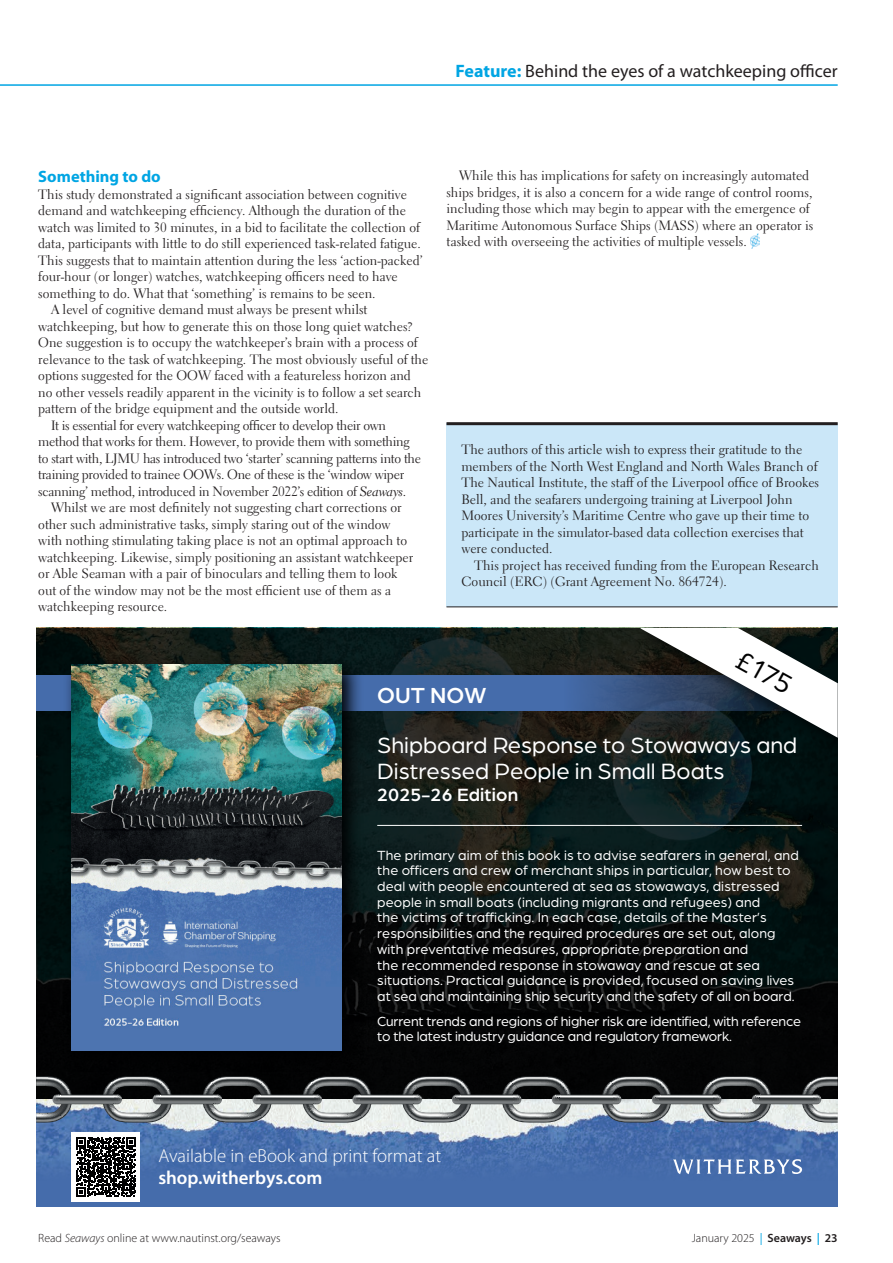
<style>
.page{position:relative;width:893px;height:1263px;background:#fff}
.page>*{position:absolute;margin:0;border:0;box-sizing:border-box;transform-origin:0 0}
.t1{font:28.35px "Arboria";color:#000001}
.t2{font:23.55px/26.7px "Arboria";color:#fff}
.t3{font:500 23.25px "Arboria";color:#fff}
.t4{font:300 18.9px "Myriad Pro";color:#fff}
.t5{font:600 18.9px "Myriad Pro";color:#fff}
.t6{font:500 18.9px "Arboria";letter-spacing:.01em;color:#fff}
.t7{font:18px "Myriad Pro";color:#231f20}
.t8{font:700 16.5px "Myriad Pro";color:#00a5e3}
.t9{font:14.1px/15.8px "Arboria";letter-spacing:.01em;color:#fff}
.t10{font:14.1px/15.8px "Arboria";letter-spacing:-.01em;color:#fff}
.t11{font:13.5px/16.5px "Electra LT Std";color:#231f20}
.t12{font:13.5px "Electra LT Std";letter-spacing:-.02em;color:#231f20}
.t13{font:300 12px "Myriad Pro";color:#231f20}
.s1{font-weight:700;color:#00a5e3}
.s2{font-family:"Electra LT Std Cursive"}
.s3{font-style:italic}
.s4{font-weight:400;color:#00a5e3}
.s5{font-weight:600}
.s6{font-weight:600;color:#00a5e3}
</style>
<div class="page">
<div style="left:446px;top:424px;width:392px;height:183px;background:#cbe7f8"></div>
<hr style="left:446px;top:606px;width:392px;height:1px;background:#231f20">
<hr style="left:446px;top:422px;width:392px;height:3px;background:#231f20">
<hr style="left:0;top:84px;width:838px;height:2px;background:#00a5e3">
<img style="left:750px;top:234px;width:10px;height:14px">
<svg style="left:36px;top:628px;width:802px;height:447px;background:#0c1312"></svg>
<svg style="left:36px;top:675px;width:600px;height:36px;background:#4369a5"></svg>
<img style="left:36px;top:1123px;width:802px;height:9px">
<svg style="left:63px;top:655px;width:301px;height:417px;background:#091114"></svg>
<img style="left:72px;top:664px;width:270px;height:386px">
<hr style="left:377px;top:825px;width:425px;height:1px;background:#fff">
<div style="left:636px;top:628px;width:202px;height:142px;background:#000001;opacity:.5"></div>
<svg style="left:640px;top:628px;width:198px;height:110px"></svg>
<div style="left:36px;top:1132px;width:802px;height:75px;background:#456cab"></div>
<svg style="left:36px;top:1075px;width:802px;height:48px;background:#6d7173"></svg>
<svg style="left:673px;top:1159px;width:129px;height:15px"></svg>
<div style="left:72px;top:1132px;width:68px;height:69px;background:#fff"></div>
<svg style="left:76px;top:1137px;width:60px;height:59px"></svg>
<h3 class="t7" style="left:456px;top:59px;width:384px"><span class="s1">Feature:</span> Behind the eyes of a watchkeeping officer</h3>
<p class="t8" style="left:38px;top:166px;width:124px">Something to do</p>
<p class="t11" style="left:38px;top:186px;width:370px">This study demonstrated a significant association between cognitive</p>
<p class="t11" style="left:38px;top:203px;width:369px">demand and watchkeeping efficiency. Although the duration of the</p>
<p class="t11" style="left:38px;top:219px;width:383px">watch was limited to 30 minutes, in a bid to facilitate the collection of</p>
<p class="t11" style="left:38px;top:236px;width:384px">data, participants with little to do still experienced task-related fatigue.</p>
<p class="t11" style="left:38px;top:252px;width:386px">This suggests that to maintain attention during the less ‘action-packed’</p>
<p class="t11" style="left:38px;top:269px;width:361px">four-hour (or longer) watches, watchkeeping officers need to have</p>
<p class="t11" style="left:38px;top:285px;width:339px">something to do. What that ‘something’ is remains to be seen.</p>
<p class="t11" style="left:51px;top:302px;width:318px">A level of cognitive demand must always be present whilst</p>
<p class="t11" style="left:38px;top:318px;width:376px">watchkeeping, but how to generate this on those long quiet watches?</p>
<p class="t11" style="left:38px;top:335px;width:381px">One suggestion is to occupy the watchkeeper’s brain with a process of</p>
<p class="t11" style="left:38px;top:351px;width:392px">relevance to the task of watchkeeping. The most obviously useful of the</p>
<p class="t11" style="left:38px;top:368px;width:374px">options suggested for the OOW faced with a featureless horizon and</p>
<p class="t11" style="left:38px;top:384px;width:385px">no other vessels readily apparent in the vicinity is to follow a set search</p>
<p class="t11" style="left:38px;top:401px;width:302px">pattern of the bridge equipment and the outside world.</p>
<p class="t12" style="left:51px;top:417px;width:336px">It is essential for every watchkeeping officer to develop their own</p>
<p class="t12" style="left:38px;top:434px;width:373px">method that works for them. However, to provide them with something</p>
<p class="t12" style="left:38px;top:450px;width:384px">to start with, LJMU has introduced two ‘starter’ scanning patterns into the</p>
<p class="t12" style="left:38px;top:466px;width:367px">training provided to trainee OOWs. One of these is the ‘window wiper</p>
<p class="t12" style="left:38px;top:483px;width:369px">scanning’ method, introduced in November 2022’s edition of <span class="s2">Seaways</span>.</p>
<p class="t11" style="left:51px;top:500px;width:352px">Whilst we are most definitely not suggesting chart corrections or</p>
<p class="t11" style="left:38px;top:516px;width:354px">other such administrative tasks, simply staring out of the window</p>
<p class="t11" style="left:38px;top:533px;width:370px">with nothing stimulating taking place is not an optimal approach to</p>
<p class="t11" style="left:38px;top:549px;width:376px">watchkeeping. Likewise, simply positioning an assistant watchkeeper</p>
<p class="t11" style="left:38px;top:566px;width:361px">or Able Seaman with a pair of binoculars and telling them to look</p>
<p class="t11" style="left:38px;top:582px;width:354px">out of the window may not be the most efficient use of them as a</p>
<p class="t11" style="left:38px;top:599px;width:131px">watchkeeping resource.</p>
<p class="t11" style="left:446px;top:167px;width:368px;text-indent:13px">While this has implications for safety on increasingly automated ships bridges, it is also a concern for a wide range of control rooms, including those which may begin to appear with the emergence of Maritime Autonomous Surface Ships (MASS) where an operator is tasked with overseeing the activities of multiple vessels.</p>
<p class="t11" style="left:461px;top:441px;width:359px">The authors of this article wish to express their gratitude to the members of the North West England and North Wales Branch of The Nautical Institute, the staff of the Liverpool office of Brookes Bell, and the seafarers undergoing training at Liverpool John Moores University’s Maritime Centre who gave up their time to participate in the simulator-based data collection exercises that were conducted.</p>
<p class="t11" style="left:461px;top:557px;width:359px;text-indent:13px">This project has received funding from the European Research<br>Council (ERC) (Grant Agreement No. 864724).</p>
<h3 class="t3" style="left:377px;top:680px;width:111px">OUT NOW</h3>
<h1 class="t1" style="left:747px;top:642px;width:62px;rotate:29deg">£175</h1>
<h2 class="t2" style="left:377px;top:730px;width:422px">Shipboard Response to Stowaways and<br>Distressed People in Small Boats</h2>
<h3 class="t6" style="left:377px;top:782px;width:142px">2025-26 Edition</h3>
<p class="t9" style="left:377px;top:846px;width:423px">The primary aim of this book is to advise seafarers in general, and the officers and crew of merchant ships in particular, how best to deal with people encountered at sea as stowaways, distressed people in small boats (including migrants and refugees) and<br>the victims of trafficking. In each case, details of the Master’s responsibilities and the required procedures are set out, along with preventative measures, appropriate preparation and<br>the recommended response in stowaway and rescue at sea situations. Practical guidance is provided, focused on saving lives at sea and maintaining ship security and the safety of all on board.</p>
<p class="t10" style="left:377px;top:1012px;width:425px">Current trends and regions of higher risk are identified, with reference to the latest industry guidance and regulatory framework.</p>
<h3 class="t4" style="left:158px;top:1145px;width:284px">Available in eBook and print format at</h3>
<h3 class="t5" style="left:158px;top:1166px;width:166px">shop.witherbys.com</h3>
<p class="t13" style="left:38px;top:1231px;width:244px">Read <span class="s3">Seaways</span> online at www.nautinst.org/seaways</p>
<p class="t13" style="left:692px;top:1231px;width:147px">January 2025 <span class="s4">|</span> <span class="s5">Seaways</span> <span class="s6">|</span> <span class="s5">23</span></p>
</div>
